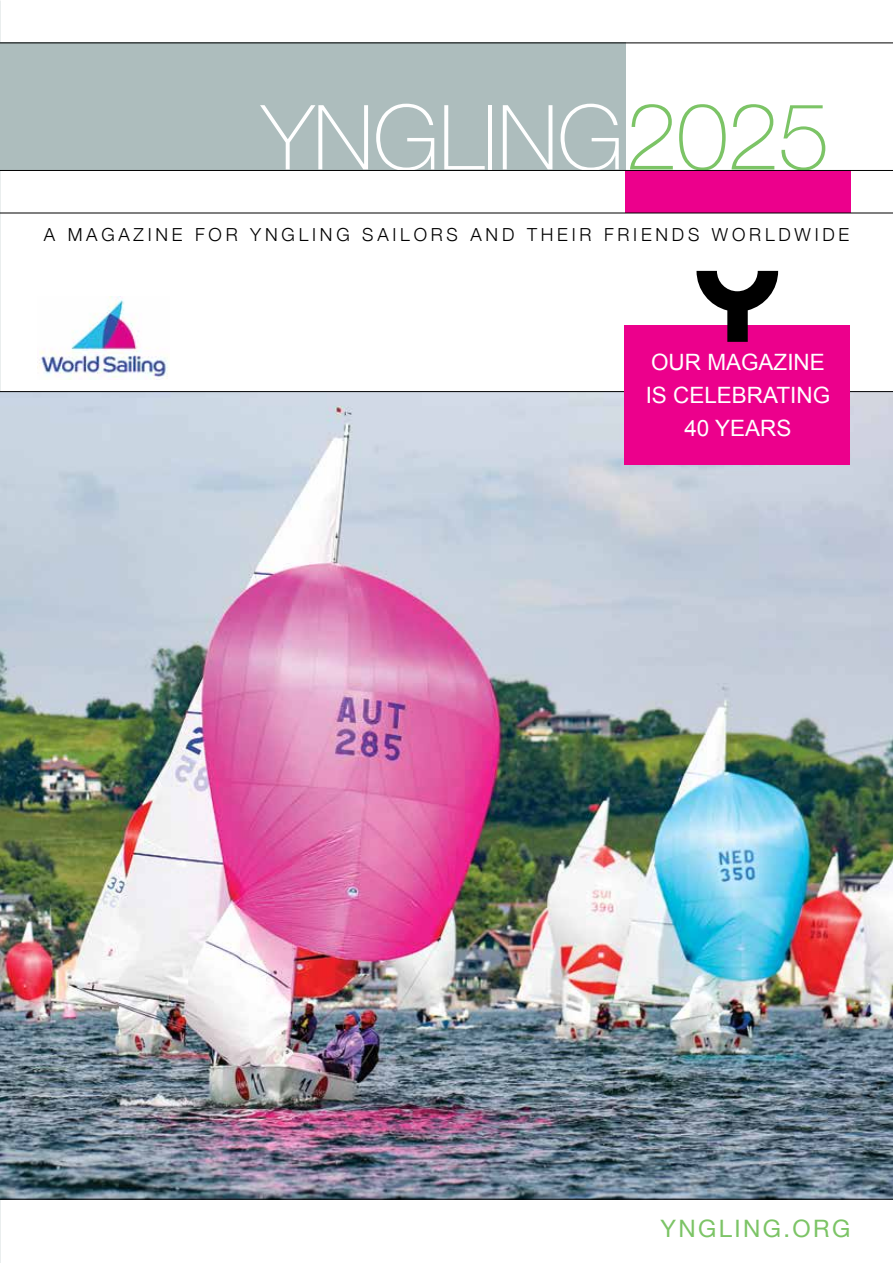
<style>
.page{position:relative;width:893px;height:1263px;background:#fff}
.page>*{position:absolute;margin:0;border:0;box-sizing:border-box;transform-origin:0 0}
.t1{font:100 90px "Helvetica Neue";letter-spacing:-.01em;color:#fff}
.t2{font:24px "Helvetica Neue";letter-spacing:.1em;color:#7cc466}
.t3{font:22.5px/33px "Arial";color:#fff;text-align:center}
.t4{font:300 18px "Helvetica Neue";letter-spacing:.21em;color:#000}
.s1{font-size:93px;color:#7cc466}
</style>
<div class="page">
<img style="left:0;top:392px;width:893px;height:807px">
<div style="left:625px;top:170px;width:225px;height:43px;background:#ec008c"></div>
<img style="left:38px;top:296px;width:130px;height:84px">
<div style="left:0;top:43px;width:625px;height:127px;background:#adbdbd"></div>
<hr style="left:0;top:43px;width:893px;height:1px;background:#000">
<hr style="left:0;top:213px;width:893px;height:1px;background:#000">
<hr style="left:0;top:391px;width:893px;height:1px;background:#000">
<div style="left:625px;top:325px;width:225px;height:140px;background:#ec008c"></div>
<svg style="left:696px;top:271px;width:82px;height:71px"></svg>
<hr style="left:0;top:1199px;width:893px;height:1px;background:#000">
<hr style="left:0;top:170px;width:893px;height:1px;background:#000">
<h1 class="t1" style="left:262px;top:69px;width:569px">YNGLING<span class="s1">2025</span></h1>
<p class="t4" style="left:44px;top:220px;width:807px">A MAGAZINE FOR YNGLING SAILORS AND THEIR FRIENDS WORLDWIDE</p>
<p class="t3" style="left:646px;top:346px;width:186px">OUR MAGAZINE<br>IS CELEBRATING<br>40 YEARS</p>
<h2 class="t2" style="left:660px;top:1211px;width:191px">YNGLING.ORG</h2>
</div>
